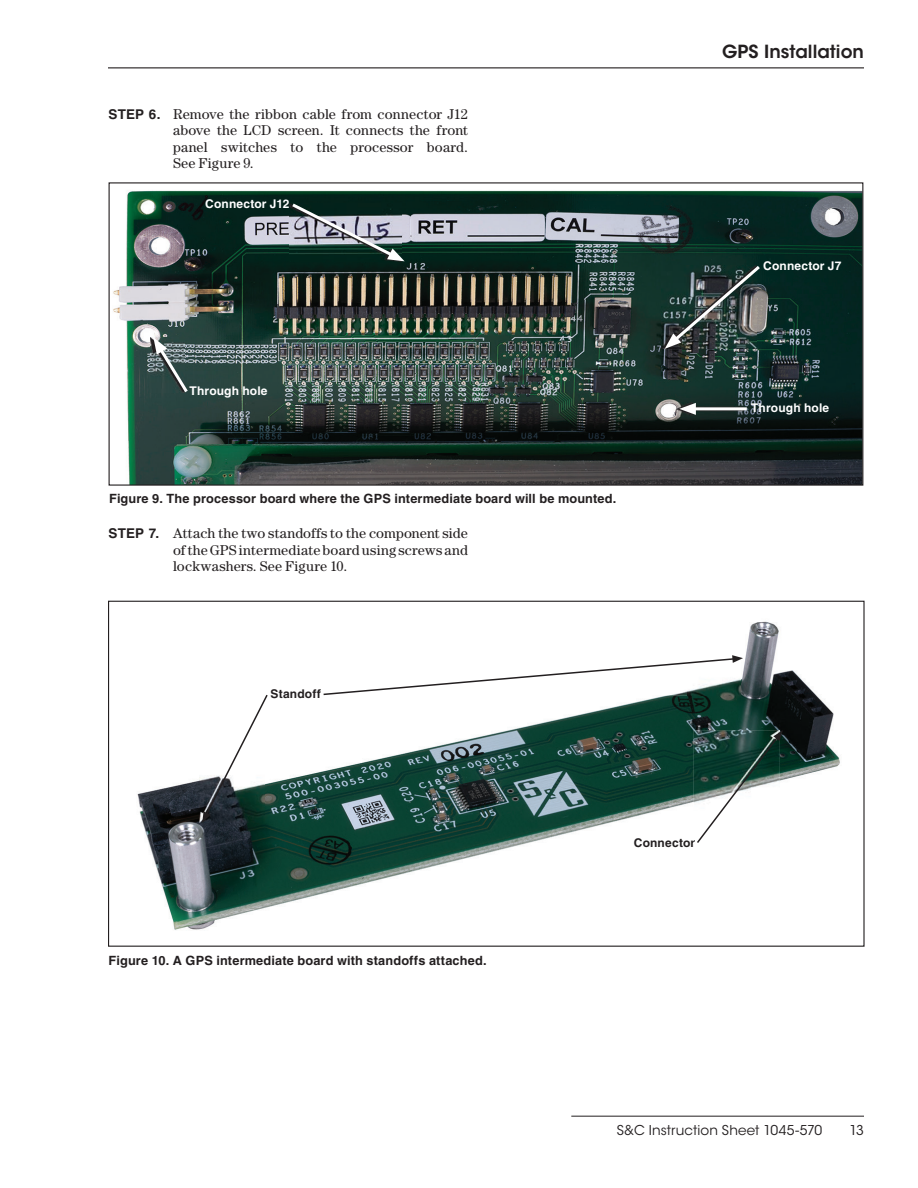
<style>
.page{position:relative;width:918px;height:1188px;background:#fff}
.page>*{position:absolute;margin:0;border:0;box-sizing:border-box;transform-origin:0 0}
.t1{font:600 18px "ITC Avant Garde Std";color:#231f20}
.t2{font:14.25px/16.5px "Century Std";letter-spacing:.01em;color:#231f20;text-align:justify}
.t3{font:13.5px "ITC Avant Garde Std";letter-spacing:.01em;color:#231f20}
.t4{font:700 12.75px "Helvetica LT Std";letter-spacing:.01em;color:#231f20}
.t5{font:700 12px "Helvetica LT Std";letter-spacing:.015em;color:#fff}
.t6{font:700 12px "Helvetica LT Std";letter-spacing:.015em;color:#231f20}
.s1{font-family:"Helvetica LT Std";font-weight:700;font-size:13.5px}
</style>
<div class="page">
<hr style="left:571px;top:1116px;width:293px;height:1px;background:#231f20">
<hr style="left:108px;top:67px;width:756px;height:1px;background:#231f20">
<img style="left:137px;top:621px;width:703px;height:309px">
<svg style="left:320px;top:655px;width:423px;height:41px"></svg>
<img style="left:199px;top:695px;width:3px;height:128px">
<svg style="left:202px;top:693px;width:67px;height:130px"></svg>
<svg style="left:694px;top:730px;width:89px;height:115px"></svg>
<img style="left:113px;top:190px;width:748px;height:294px">
<svg style="left:289px;top:201px;width:116px;height:60px;background:#607072"></svg>
<img style="left:662px;top:266px;width:3px;height:83px">
<svg style="left:665px;top:263px;width:98px;height:86px;background:#42514f"></svg>
<img style="left:676px;top:403px;width:68px;height:12px">
<hr style="left:690px;top:407px;width:57px;height:3px;background:#fff">
<svg style="left:679px;top:403px;width:17px;height:12px"></svg>
<img style="left:150px;top:337px;width:3px;height:55px">
<svg style="left:153px;top:337px;width:38px;height:59px;background:#566867"></svg>
<p class="t2" style="left:173px;top:105px;width:296px;text-indent:-64px"><span class="s1">STEP 6.</span> Remove the ribbon cable from connector J12 above the LCD screen. It connects the front panel switches to the processor board.<br>See Figure 9.</p>
<p class="t5" style="left:205px;top:196px;width:86px">Connector J12</p>
<p class="t5" style="left:190px;top:384px;width:80px">Through hole</p>
<p class="t4" style="left:109px;top:490px;width:509px">Figure 9. The processor board where the GPS intermediate board will be mounted.</p>
<p class="t2" style="left:173px;top:525px;width:296px;text-indent:-64px"><span class="s1">STEP 7.</span> Attach the two standoffs to the component side of the GPS intermediate board using screws and lockwashers. See Figure 10.</p>
<p class="t6" style="left:271px;top:686px;width:52px">Standoff</p>
<p class="t1" style="left:722px;top:40px;width:143px">GPS Installation</p>
<p class="t5" style="left:763px;top:258px;width:80px">Connector J7</p>
<p class="t5" style="left:751px;top:400px;width:80px">Through hole</p>
<p class="t4" style="left:109px;top:953px;width:380px">Figure 10. A GPS intermediate board with standoffs attached.</p>
<p class="t6" style="left:634px;top:835px;width:63px">Connector</p>
<p class="t3" style="left:617px;top:1121px;width:207px">S&amp;C Instruction Sheet 1045-570</p>
<p class="t3" style="left:849px;top:1121px;width:16px">13</p>
</div>
